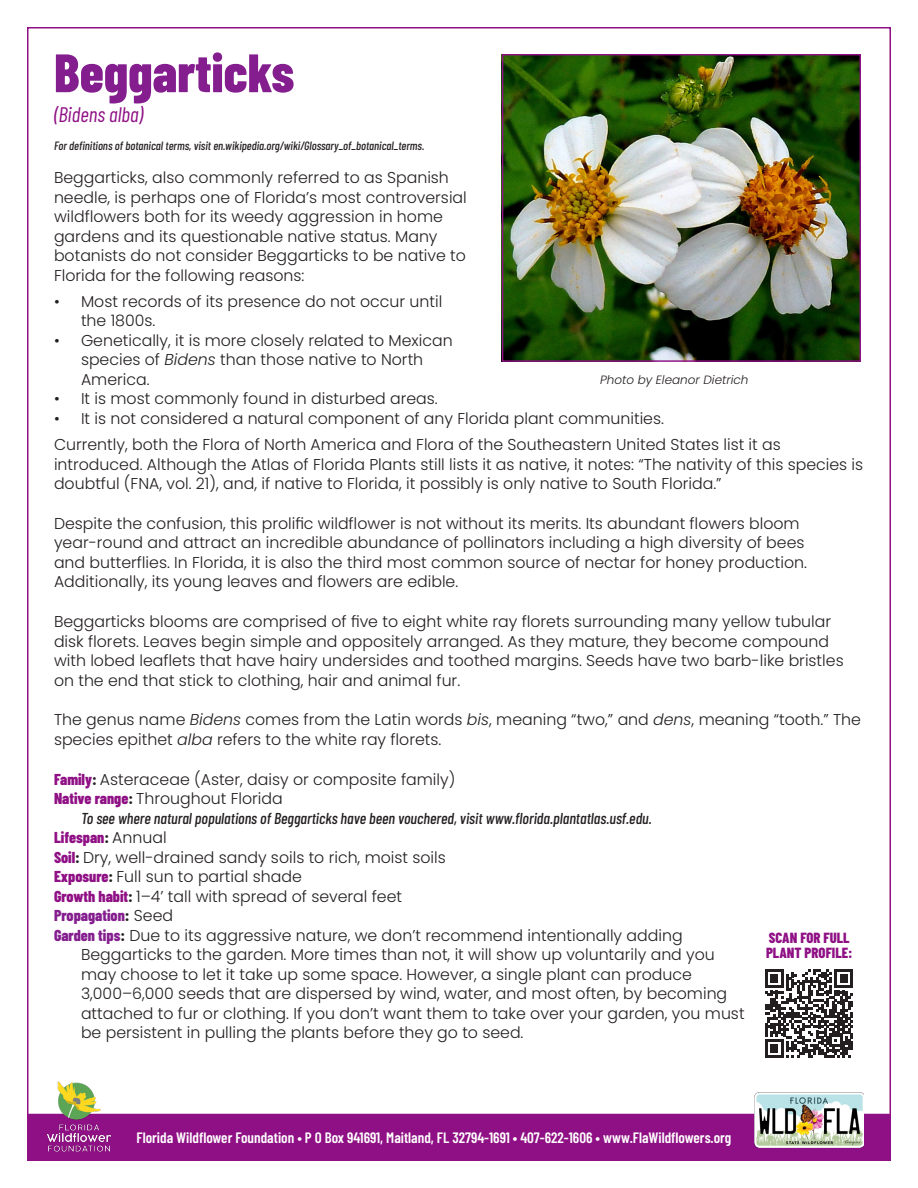
<style>
.page{position:relative;width:918px;height:1188px;background:#fff}
.page>*{position:absolute;margin:0;border:0;box-sizing:border-box;transform-origin:0 0}
.t1{font:800 54px "Barlow Condensed";color:#841e8f}
.t2{font:italic 21px "Barlow Condensed";color:#8f0f84}
.t3{font:300 15.75px/19.5px "Poppins";color:#231f20}
.t4{font:italic 500 15.75px "Barlow Condensed";color:#231f20}
.t5{font:800 15.75px "Barlow Condensed";color:#841e8f}
.t6{font:800 15.75px "Barlow Condensed";color:#8f0f84}
.t7{font:600 15px "Barlow Condensed";color:#fff}
.t8{font:800 14.7px "Barlow Condensed";color:#8f0f84}
.t9{font:italic 500 12px "Barlow Condensed";color:#231f20}
.t10{font:italic 300 12px "Poppins";color:#231f20}
.s1{font-style:italic}
.s2{font-family:"Barlow Condensed";font-weight:800;color:#8f0f84}
.s3{font-family:"Barlow Condensed";font-weight:800}
.s4{color:#231f20}
.s5{font-family:"Poppins";font-weight:300;color:#231f20}
.s6{font-family:"Barlow Condensed";font-weight:800;color:#841e8f}
</style>
<div class="page">
<div style="left:27px;top:1114px;width:864px;height:47px;background:#8f0f84"></div>
<img style="left:754px;top:1092px;width:110px;height:55px">
<img style="left:504px;top:56px;width:355px;height:304px">
<div style="left:502px;top:54px;width:359px;height:308px;border:1px solid #8f0f84"></div>
<img style="left:44px;top:1082px;width:70px;height:70px">
<svg style="left:765px;top:969px;width:88px;height:89px"></svg>
<p class="t1" style="left:54px;top:35px;width:242px">Beggarticks</p>
<p class="t2" style="left:54px;top:100px;width:91px">(Bidens alba)</p>
<p class="t9" style="left:54px;top:137px;width:372px">For definitions of botanical terms, visit en.wikipedia.org/wiki/Glossary_of_botanical_terms.</p>
<p class="t3" style="left:54px;top:168px;width:414px">Beggarticks, also commonly referred to as Spanish needle, is perhaps one of Florida’s most controversial wildflowers both for its weedy aggression in home gardens and its questionable native status. Many botanists do not consider Beggarticks to be native to Florida for the following reasons:</p>
<p class="t3" style="left:81px;top:292px;width:363px;text-indent:-27px">• Most records of its presence do not occur until the 1800s.</p>
<p class="t3" style="left:81px;top:331px;width:373px;text-indent:-27px">• Genetically, it is more closely related to Mexican species of <span class="s1">Bidens</span> than those native to North<br>America.</p>
<p class="t3" style="left:54px;top:389px;width:385px">• It is most commonly found in disturbed areas.</p>
<p class="t3" style="left:54px;top:409px;width:611px">• It is not considered a natural component of any Florida plant communities.</p>
<p class="t3" style="left:54px;top:435px;width:811px">Currently, both the Flora of North America and Flora of the Southeastern United States list it as introduced. Although the Atlas of Florida Plants still lists it as native, it notes: “The nativity of this species is doubtful (FNA, vol. 21), and, if native to Florida, it possibly is only native to South Florida.”</p>
<p class="t3" style="left:54px;top:514px;width:755px">Despite the confusion, this prolific wildflower is not without its merits. Its abundant flowers bloom year-round and attract an incredible abundance of pollinators including a high diversity of bees and butterflies. In Florida, it is also the third most common source of nectar for honey production.<br>Additionally, its young leaves and flowers are edible.</p>
<p class="t3" style="left:54px;top:612px;width:791px">Beggarticks blooms are comprised of five to eight white ray florets surrounding many yellow tubular disk florets. Leaves begin simple and oppositely arranged. As they mature, they become compound with lobed leaflets that have hairy undersides and toothed margins. Seeds have two barb-like bristles on the end that stick to clothing, hair and animal fur.</p>
<p class="t3" style="left:54px;top:710px;width:809px">The genus name <span class="s1">Bidens</span> comes from the Latin words <span class="s1">bis</span>, meaning “two,” and <span class="s1">dens</span>, meaning “tooth.” The species epithet <span class="s1">alba</span> refers to the white ray florets.</p>
<p class="t3" style="left:54px;top:769px;width:403px"><span class="s2">Family</span><span class="s3">:</span> Asteraceae (Aster, daisy or composite family)</p>
<p class="t3" style="left:54px;top:789px;width:230px"><span class="s2">Native range</span><span class="s3">:</span> Throughout Florida</p>
<p class="t4" style="left:81px;top:807px;width:572px">To see where natural populations of Beggarticks have been vouchered, visit www.florida.plantatlas.usf.edu.</p>
<p class="t6" style="left:54px;top:826px;width:114px">Lifespan<span class="s4">:</span> <span class="s5">Annual</span></p>
<p class="t3" style="left:54px;top:847px;width:393px"><span class="s2">Soil</span><span class="s3">:</span> Dry, well-drained sandy soils to rich, moist soils</p>
<p class="t3" style="left:54px;top:867px;width:249px"><span class="s2">Exposure</span><span class="s3">:</span> Full sun to partial shade</p>
<p class="t3" style="left:54px;top:886px;width:350px"><span class="s2">Growth habit</span><span class="s3">:</span> 1–4’ tall with spread of several feet</p>
<p class="t5" style="left:54px;top:904px;width:121px">Propagation<span class="s4">:</span> <span class="s5">Seed</span></p>
<p class="t3" style="left:81px;top:925px;width:665px;text-indent:-27px"><span class="s6">Garden tips</span><span class="s3">:</span> Due to its aggressive nature, we don’t recommend intentionally adding Beggarticks to the garden. More times than not, it will show up voluntarily and you may choose to let it take up some space. However, a single plant can produce 3,000–6,000 seeds that are dispersed by wind, water, and most often, by becoming attached to fur or clothing. If you don’t want them to take over your garden, you must be persistent in pulling the plants before they go to seed.</p>
<p class="t10" style="left:600px;top:373px;width:150px">Photo by Eleanor Dietrich</p>
<p class="t8" style="left:769px;top:928px;width:82px">SCAN FOR FULL</p>
<p class="t8" style="left:766px;top:942px;width:88px">PLANT PROFILE:</p>
<p class="t7" style="left:137px;top:1127px;width:596px">Florida Wildflower Foundation • P O Box 941691, Maitland, FL 32794-1691 • 407-622-1606 • www.FlaWildflowers.org</p>
</div>
